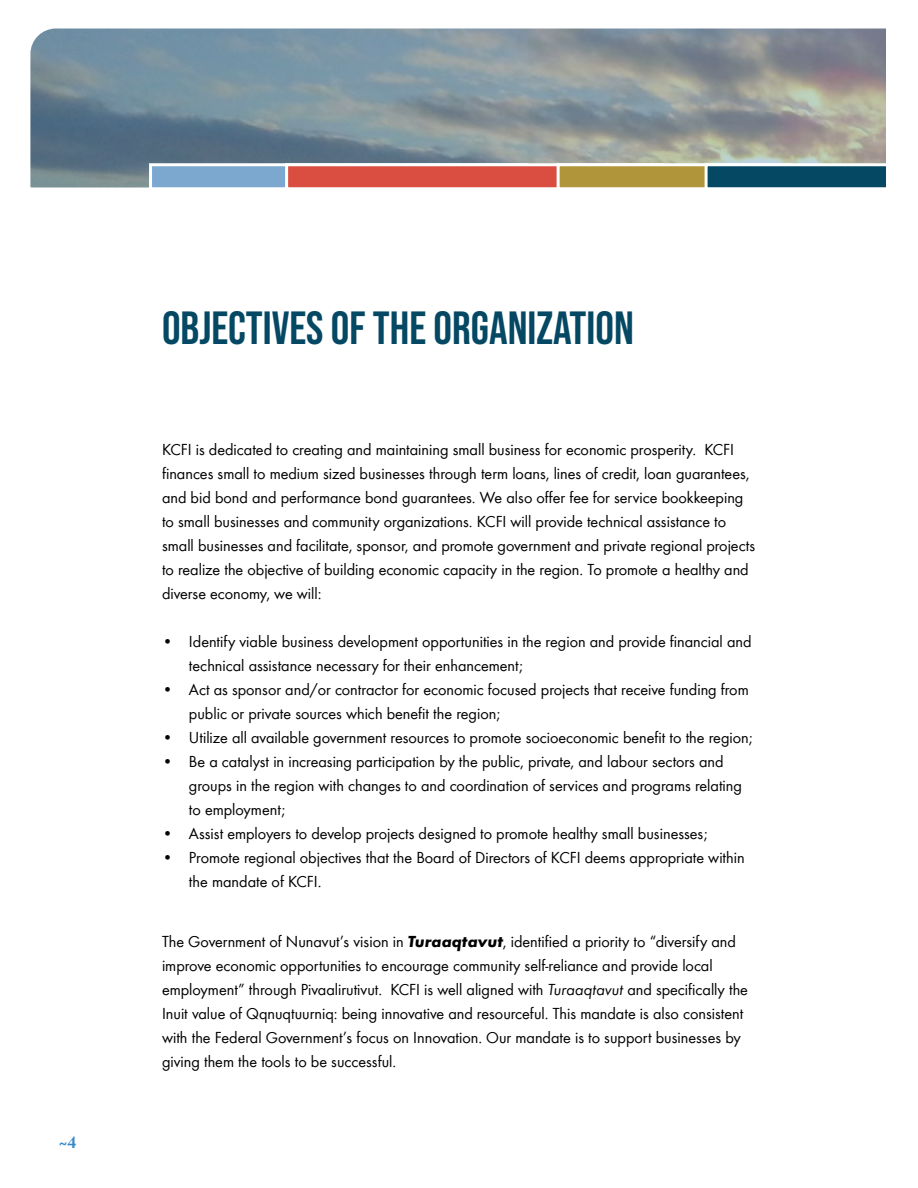
<style>
.page{position:relative;width:918px;height:1188px;background:#fff}
.page>*{position:absolute;margin:0;border:0;box-sizing:border-box;transform-origin:0 0}
.t1{font:700 46.5px "Bebas Neue Pro";color:#054863}
.t2{font:700 17.25px "Adobe Caslon Pro";color:#358aca}
.t3{font:16.5px/24px "Futura Boo";color:#000}
.s1{font-family:"Futura";font-weight:700;font-style:italic}
.s2{font-family:"Futura Boo Obl"}
</style>
<div class="page">
<svg style="left:30px;top:28px;width:856px;height:160px;background:#829199"></svg>
<div style="left:149px;top:163px;width:379px;height:27px;background:#7ca8cf;border:3px solid #fff"></div>
<div style="left:285px;top:163px;width:379px;height:27px;background:#d94e41;border:3px solid #fff"></div>
<div style="left:557px;top:163px;width:234px;height:27px;background:#b1953a;border:3px solid #fff"></div>
<div style="left:705px;top:163px;width:184px;height:27px;background:#054863;border:3px solid #fff"></div>
<p class="t2" style="left:59px;top:1132px;width:19px">~4</p>
<h1 class="t1" style="left:162px;top:301px;width:473px">OBJECTIVES OF THE ORGANIZATION</h1>
<p class="t3" style="left:162px;top:437px;width:595px">KCFI is dedicated to creating and maintaining small business for economic prosperity. KCFI finances small to medium sized businesses through term loans, lines of credit, loan guarantees, and bid bond and performance bond guarantees. We also offer fee for service bookkeeping to small businesses and community organizations. KCFI will provide technical assistance to small businesses and facilitate, sponsor, and promote government and private regional projects to realize the objective of building economic capacity in the region. To promote a healthy and diverse economy, we will:</p>
<p class="t3" style="left:189px;top:629px;width:564px;text-indent:-27px">• Identify viable business development opportunities in the region and provide financial and technical assistance necessary for their enhancement;</p>
<p class="t3" style="left:189px;top:677px;width:561px;text-indent:-27px">• Act as sponsor and/or contractor for economic focused projects that receive funding from public or private sources which benefit the region;</p>
<p class="t3" style="left:162px;top:725px;width:592px">• Utilize all available government resources to promote socioeconomic benefit to the region;</p>
<p class="t3" style="left:189px;top:749px;width:555px;text-indent:-27px">• Be a catalyst in increasing participation by the public, private, and labour sectors and groups in the region with changes to and coordination of services and programs relating to employment;</p>
<p class="t3" style="left:162px;top:821px;width:547px">• Assist employers to develop projects designed to promote healthy small businesses;</p>
<p class="t3" style="left:189px;top:845px;width:557px;text-indent:-27px">• Promote regional objectives that the Board of Directors of KCFI deems appropriate within the mandate of KCFI.</p>
<p class="t3" style="left:162px;top:929px;width:588px">The Government of Nunavut’s vision in <span class="s1">Turaaqtavut</span>, identified a priority to “diversify and improve economic opportunities to encourage community self-reliance and provide local employment” through Pivaalirutivut. KCFI is well aligned with <span class="s2">Turaaqtavut</span> and specifically the Inuit value of Qqnuqtuurniq: being innovative and resourceful. This mandate is also consistent with the Federal Government’s focus on Innovation. Our mandate is to support businesses by giving them the tools to be successful.</p>
</div>
